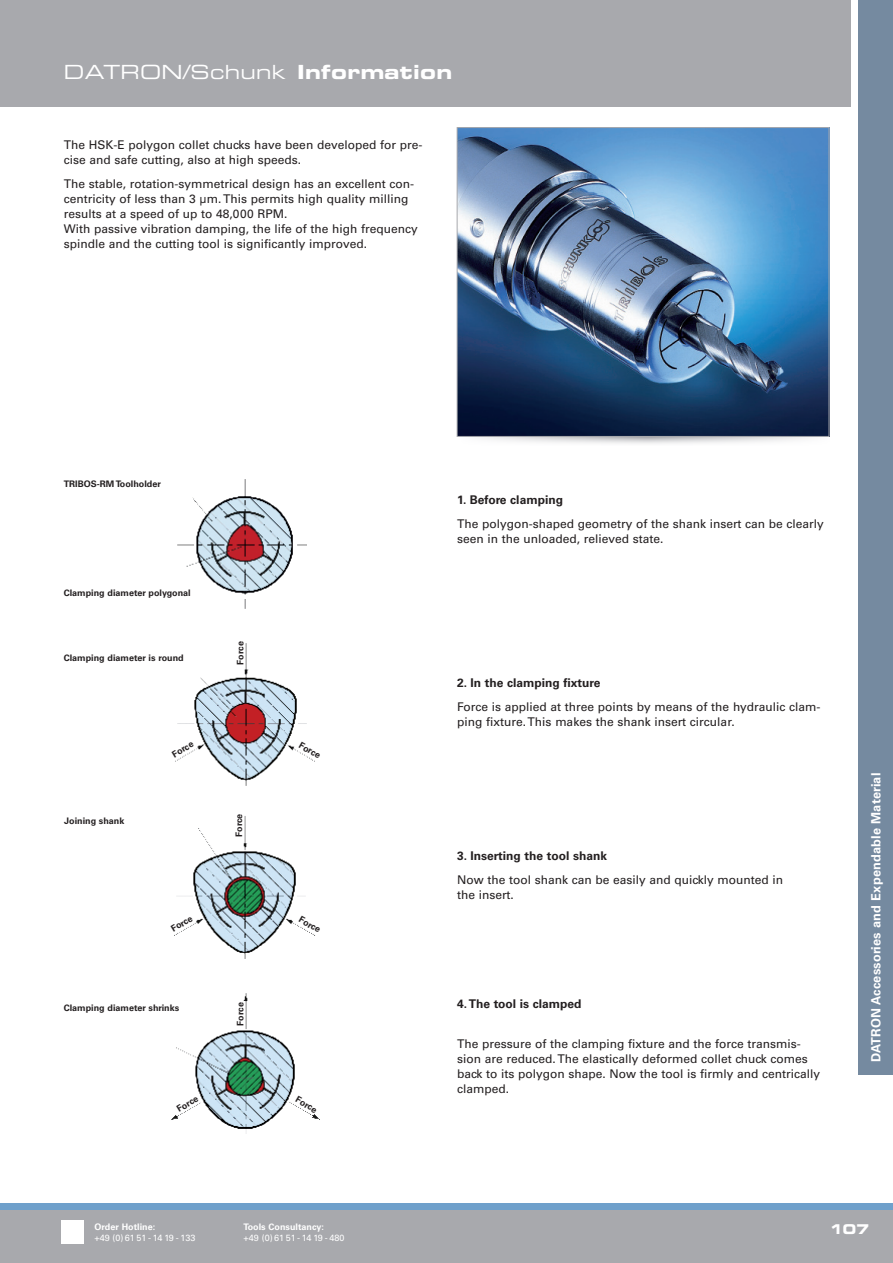
<style>
.page{position:relative;width:893px;height:1263px;background:#fff}
.page>*{position:absolute;margin:0;border:0;box-sizing:border-box;transform-origin:0 0}
.t1{font:19.5px "Eurostile LT Extended Two";letter-spacing:.015em;color:#fff}
.t2{font:13.5px "Eurostile LT Bold Extended Two";color:#fff}
.t3{font:700 12.75px "Univers LT";letter-spacing:.015em;color:#fff}
.t4{font:12px/15px "Univers LT";color:#231f20}
.t5{font:700 12px "Univers LT";color:#231f20}
.t6{font:700 9px "Univers LT";color:#231f20}
.t7{font:9px "Univers LT";color:#fff}
.t8{font:700 9px "Univers LT";color:#fff}
.s1{font-family:"Eurostile LT Bold Extended Two"}
</style>
<div class="page">
<div style="left:0;top:1203px;width:893px;height:60px;background:#a8a9ad"></div>
<img style="left:61px;top:1221px;width:23px;height:23px">
<div style="left:0;top:1203px;width:893px;height:7px;background:#6fa0cb"></div>
<div style="left:0;top:0;width:850px;height:106px;background:#a8a9ad"></div>
<div style="left:859px;top:0;width:34px;height:1074px;background:#758aa0"></div>
<img style="left:177px;top:479px;width:129px;height:130px">
<img style="left:175px;top:643px;width:140px;height:143px">
<img style="left:174px;top:816px;width:141px;height:143px">
<img style="left:171px;top:993px;width:149px;height:140px">
<img style="left:459px;top:129px;width:368px;height:306px">
<div style="left:457px;top:127px;width:372px;height:310px;border:1px solid #a8a9ad"></div>
<svg style="left:481px;top:437px;width:328px;height:7px"></svg>
<h1 class="t1" style="left:64px;top:59px;width:390px">DATRON/Schunk <span class="s1">Information</span></h1>
<p class="t4" style="left:64px;top:138px;width:360px">The HSK-E polygon collet chucks have been developed for pre&shy;cise and safe cutting, also at high speeds.</p>
<p class="t4" style="left:64px;top:176px;width:355px">The stable, rotation-symmetrical design has an excellent con&shy;centricity of less than 3 µm. This permits high quality milling results at a speed of up to 48,000 RPM.<br>With passive vibration damping, the life of the high frequency spindle and the cutting tool is significantly improved.</p>
<p class="t6" style="left:64px;top:479px;width:99px">TRIBOS-RM Toolholder</p>
<p class="t6" style="left:64px;top:588px;width:128px">Clamping diameter polygonal</p>
<p class="t6" style="left:64px;top:652px;width:121px">Clamping diameter is round</p>
<p class="t6" style="left:235px;top:664px;width:25px;rotate:-90deg">Force</p>
<p class="t6" style="left:64px;top:816px;width:62px">Joining shank</p>
<p class="t6" style="left:170px;top:750px;width:25px;rotate:-31deg">Force</p>
<p class="t6" style="left:303px;top:740px;width:25px;rotate:30deg">Force</p>
<p class="t6" style="left:234px;top:837px;width:25px;rotate:-90deg">Force</p>
<p class="t6" style="left:169px;top:925px;width:25px;rotate:-31deg">Force</p>
<p class="t6" style="left:303px;top:914px;width:25px;rotate:30deg">Force</p>
<p class="t6" style="left:64px;top:1002px;width:117px">Clamping diameter shrinks</p>
<p class="t6" style="left:235px;top:1025px;width:25px;rotate:-90deg">Force</p>
<p class="t6" style="left:175px;top:1105px;width:25px;rotate:-31deg">Force</p>
<p class="t6" style="left:299px;top:1094px;width:25px;rotate:30deg">Force</p>
<p class="t8" style="left:95px;top:1222px;width:62px">Order Hotline:</p>
<p class="t7" style="left:95px;top:1232px;width:102px">+49 (0) 61 51 - 14 19 - 133</p>
<p class="t8" style="left:244px;top:1221px;width:82px">Tools Consultancy:</p>
<p class="t7" style="left:244px;top:1232px;width:102px">+49 (0) 61 51 - 14 19 - 480</p>
<p class="t5" style="left:457px;top:493px;width:107px">1. Before clamping</p>
<p class="t4" style="left:457px;top:516px;width:368px">The polygon-shaped geometry of the shank insert can be clearly seen in the unloaded, relieved state.</p>
<p class="t5" style="left:457px;top:676px;width:145px">2. In the clamping fixture</p>
<p class="t4" style="left:457px;top:699px;width:365px">Force is applied at three points by means of the hydraulic clam&shy;ping fixture. This makes the shank insert circular.</p>
<p class="t5" style="left:457px;top:849px;width:151px">3. Inserting the tool shank</p>
<p class="t4" style="left:457px;top:872px;width:328px">Now the tool shank can be easily and quickly mounted in the insert.</p>
<p class="t5" style="left:457px;top:997px;width:126px">4. The tool is clamped</p>
<p class="t4" style="left:457px;top:1037px;width:365px">The pressure of the clamping fixture and the force transmis&shy;sion are reduced. The elastically deformed collet chuck comes back to its polygon shape. Now the tool is firmly and centrically clamped.</p>
<p class="t3" style="left:868px;top:1062px;width:290px;rotate:-90deg">DATRON Accessories and Expendable Material</p>
<p class="t2" style="left:830px;top:1219px;width:42px">107</p>
</div>
